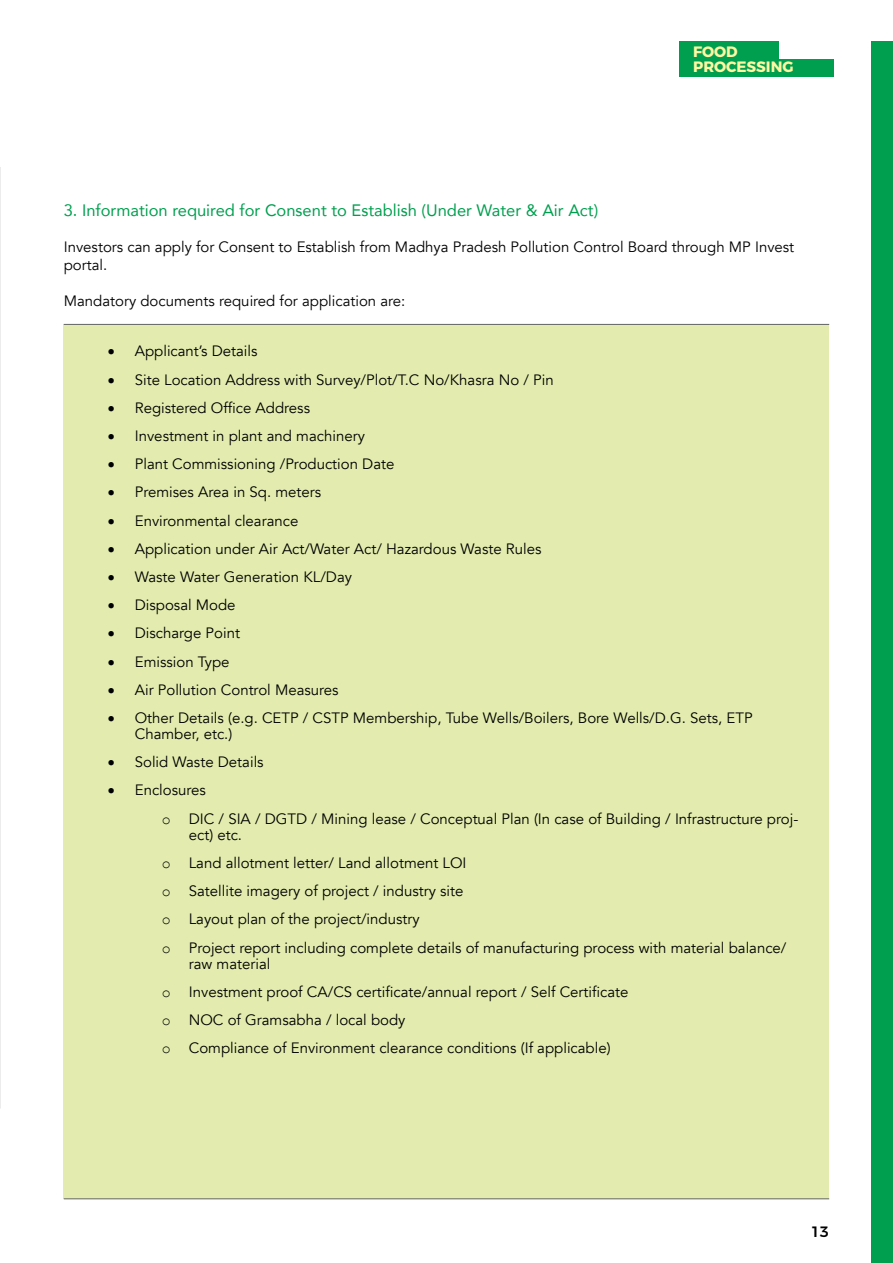
<style>
.page{position:relative;width:893px;height:1263px;background:#fff}
.page>*{position:absolute;margin:0;border:0;box-sizing:border-box;transform-origin:0 0}
.t1{font:16.5px "Avenir";color:#009f4f}
.t2{font:15px/28.2px "Avenir";color:#000}
.t3{font:700 15px/15px "Montserrat";color:#fff8a3}
.t4{font:500 15px "Montserrat";color:#000}
.s1{font-family:"Courier New"}
</style>
<div class="page">
<div style="left:680px;top:41px;width:99px;height:18px;background:#009f4f"></div>
<div style="left:680px;top:59px;width:154px;height:18px;background:#009f4f"></div>
<div style="left:872px;top:41px;width:21px;height:1222px;background:#009f4f"></div>
<div style="left:64px;top:324px;width:765px;height:875px;background:#e3ecae"></div>
<hr style="left:64px;top:324px;width:765px;height:1px;background:#636466">
<hr style="left:64px;top:1198px;width:765px;height:1px;background:#636466">
<hr style="left:0;top:167px;width:1px;height:941px;background:#e6e7e8">
<p class="t3" style="left:693px;top:43px;width:102px">FOOD<br>PROCESSING</p>
<p class="t1" style="left:64px;top:197px;width:536px">3. Information required for Consent to Establish (Under Water &amp; Air Act)</p>
<p class="t2" style="left:64px;top:238px;width:732px;line-height:18px">Investors can apply for Consent to Establish from Madhya Pradesh Pollution Control Board through MP Invest portal.</p>
<p class="t2" style="left:64px;top:287px;width:343px">Mandatory documents required for application are:</p>
<p class="t2" style="left:108px;top:337px;width:151px">• Applicant’s Details</p>
<p class="t2" style="left:108px;top:366px;width:447px">• Site Location Address with Survey/Plot/T.C No/Khasra No / Pin</p>
<p class="t2" style="left:108px;top:394px;width:204px">• Registered Office Address</p>
<p class="t2" style="left:108px;top:422px;width:259px">• Investment in plant and machinery</p>
<p class="t2" style="left:108px;top:450px;width:288px">• Plant Commissioning /Production Date</p>
<p class="t2" style="left:108px;top:478px;width:215px">• Premises Area in Sq. meters</p>
<p class="t2" style="left:108px;top:507px;width:192px">• Environmental clearance</p>
<p class="t2" style="left:108px;top:535px;width:435px">• Application under Air Act/Water Act/ Hazardous Waste Rules</p>
<p class="t2" style="left:108px;top:563px;width:246px">• Waste Water Generation KL/Day</p>
<p class="t2" style="left:108px;top:591px;width:129px">• Disposal Mode</p>
<p class="t2" style="left:108px;top:619px;width:134px">• Discharge Point</p>
<p class="t2" style="left:108px;top:647px;width:123px">• Emission Type</p>
<p class="t2" style="left:108px;top:676px;width:232px">• Air Pollution Control Measures</p>
<p class="t2" style="left:135px;top:710px;width:619px;line-height:16.2px;text-indent:-27px">• Other Details (e.g. CETP / CSTP Membership, Tube Wells/Boilers, Bore Wells/D.G. Sets, ETP<br>Chamber, etc.)</p>
<p class="t2" style="left:108px;top:748px;width:157px">• Solid Waste Details</p>
<p class="t2" style="left:162px;top:776px;width:638px;text-indent:-54px">• Enclosures<br><span class="s1">o</span> DIC / SIA / DGTD / Mining lease / Conceptual Plan (In case of Building / Infrastructure proj-</p>
<p class="t2" style="left:162px;top:821px;width:626px;text-indent:27px">ect) etc.<br><span class="s1">o</span> Land allotment letter/ Land allotment LOI<br><span class="s1">o</span> Satellite imagery of project / industry site<br><span class="s1">o</span> Layout plan of the project/industry<br><span class="s1">o</span> Project report including complete details of manufacturing process with material balance/</p>
<p class="t2" style="left:162px;top:950px;width:468px;text-indent:27px">raw material<br><span class="s1">o</span> Investment proof CA/CS certificate/annual report / Self Certificate <span class="s1">o</span> NOC of Gramsabha / local body<br><span class="s1">o</span> Compliance of Environment clearance conditions (If applicable)</p>
<p class="t4" style="left:811px;top:1220px;width:20px">13</p>
</div>
